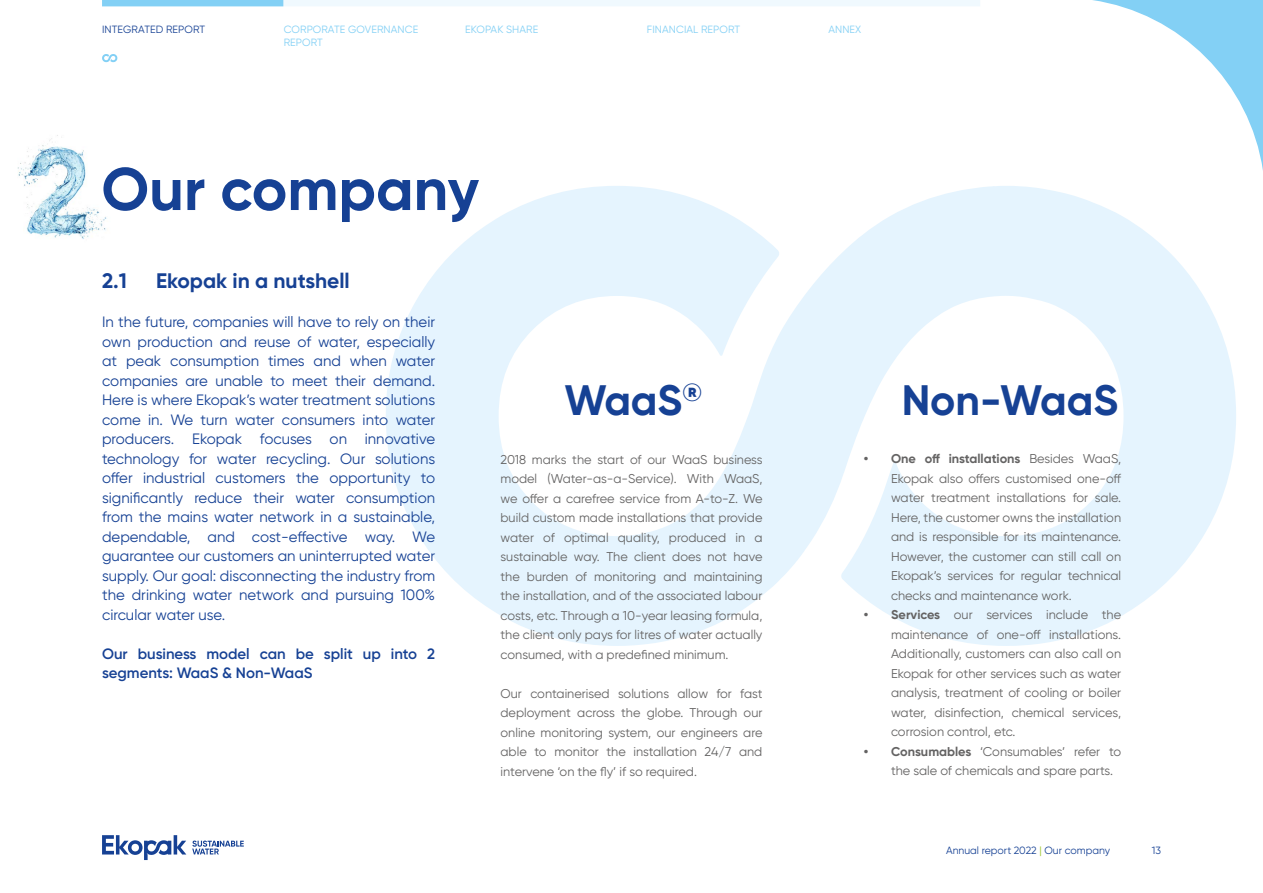
<style>
.page{position:relative;width:1263px;height:893px;background:#fff}
.page>*{position:absolute;margin:0;border:0;box-sizing:border-box;transform-origin:0 0}
.t1{font:700 60px "Gilroy Office";color:#164194}
.t2{font:700 42.45px "Gilroy Office";color:#164194}
.t3{font:700 21px "Gilroy Office";color:#164194}
.t4{font:15px/19.5px "Gilroy Office";color:#164194;text-align:justify}
.t5{font:600 15px/19.5px "Gilroy Office";color:#164194}
.t6{font:12.75px/19.5px "Gilroy Office";color:#646363;text-align:justify}
.t7{font:10.5px/13.5px "Gilroy Office";letter-spacing:.01em;color:#83d0f5}
.t8{font:10.5px "Gilroy Office";color:#164194}
.s1{font-weight:700}
.s2{color:#95c11f}
</style>
<div class="page">
<svg style="left:386px;top:186px;width:850px;height:460px;fill:#e5f4fe"></svg>
<svg style="left:102px;top:54px;width:15px;height:8px"></svg>
<img style="left:17px;top:135px;width:90px;height:104px">
<div style="left:102px;top:0;width:878px;height:6px;background:#f0f9fe"></div>
<svg style="left:102px;top:835px;width:84px;height:25px"></svg>
<svg style="left:192px;top:840px;width:52px;height:14px"></svg>
<div style="left:102px;top:0;width:181px;height:6px;background:#83d0f5"></div>
<svg style="left:1092px;top:0;width:171px;height:171px"></svg>
<p class="t8" style="left:102px;top:23px;width:104px">INTEGRATED REPORT</p>
<p class="t7" style="left:284px;top:22px;width:136px">CORPORATE GOVERNANCE<br>REPORT</p>
<p class="t7" style="left:465px;top:22px;width:75px">EKOPAK SHARE</p>
<p class="t7" style="left:647px;top:22px;width:95px">FINANCIAL REPORT</p>
<p class="t7" style="left:828px;top:22px;width:34px">ANNEX</p>
<h1 class="t1" style="left:101px;top:152px;width:379px">Our company</h1>
<h3 class="t3" style="left:102px;top:268px;width:26px">2.1</h3>
<h3 class="t3" style="left:156px;top:268px;width:195px">Ekopak in a nutshell</h3>
<p class="t4" style="left:102px;top:312px;width:335px">In the future, companies will have to rely on their own production and reuse of water, especially at peak consumption times and when water companies are unable to meet their demand.<br>Here is where Ekopak’s water treatment solutions come in. We turn water consumers into water producers. Ekopak focuses on innovative technology for water recycling. Our solutions offer industrial customers the opportunity to significantly reduce their water consumption from the mains water network in a sustainable, dependable, and cost-effective way. We guarantee our customers an uninterrupted water supply. Our goal: disconnecting the industry from the drinking water network and pursuing 100% circular water use.</p>
<p class="t5" style="left:102px;top:643px;width:335px">Our business model can be split up into 2 segments: WaaS &amp; Non-WaaS</p>
<h2 class="t2" style="left:564px;top:374px;width:139px">WaaS<sup>®</sup></h2>
<h2 class="t2" style="left:902px;top:374px;width:218px">Non-WaaS</h2>
<p class="t6" style="left:500px;top:449px;width:263px">2018 marks the start of our WaaS business model (Water-as-a-Service). With WaaS, we offer a carefree service from A-to-Z. We build custom made installations that provide water of optimal quality, produced in a sustainable way. The client does not have the burden of monitoring and maintaining the installation, and of the associated labour costs, etc. Through a 10-year leasing formula, the client only pays for litres of water actually consumed, with a predefined minimum.</p>
<p class="t6" style="left:500px;top:683px;width:263px">Our containerised solutions allow for fast deployment across the globe. Through our online monitoring system, our engineers are able to monitor the installation 24/7 and intervene ‘on the fly’ if so required.</p>
<p class="t6" style="left:891px;top:449px;width:232px;text-indent:-27px"><span class="s1">• One off installations</span> Besides WaaS, Ekopak also offers customised one-off water treatment installations for sale.<br>Here, the customer owns the installation and is responsible for its maintenance.<br>However, the customer can still call on Ekopak’s services for regular technical checks and maintenance work.</p>
<p class="t6" style="left:891px;top:605px;width:232px;text-indent:-27px"><span class="s1">• Services</span> our services include the maintenance of one-off installations.<br>Additionally, customers can also call on Ekopak for other services such as water analysis, treatment of cooling or boiler water, disinfection, chemical services, corrosion control, etc.</p>
<p class="t6" style="left:891px;top:742px;width:232px;text-indent:-27px"><span class="s1">• Consumables</span> ‘Consumables’ refer to the sale of chemicals and spare parts.</p>
<p class="t8" style="left:946px;top:843px;width:166px">Annual report 2022 <span class="s2">|</span> Our company</p>
<p class="t8" style="left:1152px;top:843px;width:11px">13</p>
</div>
